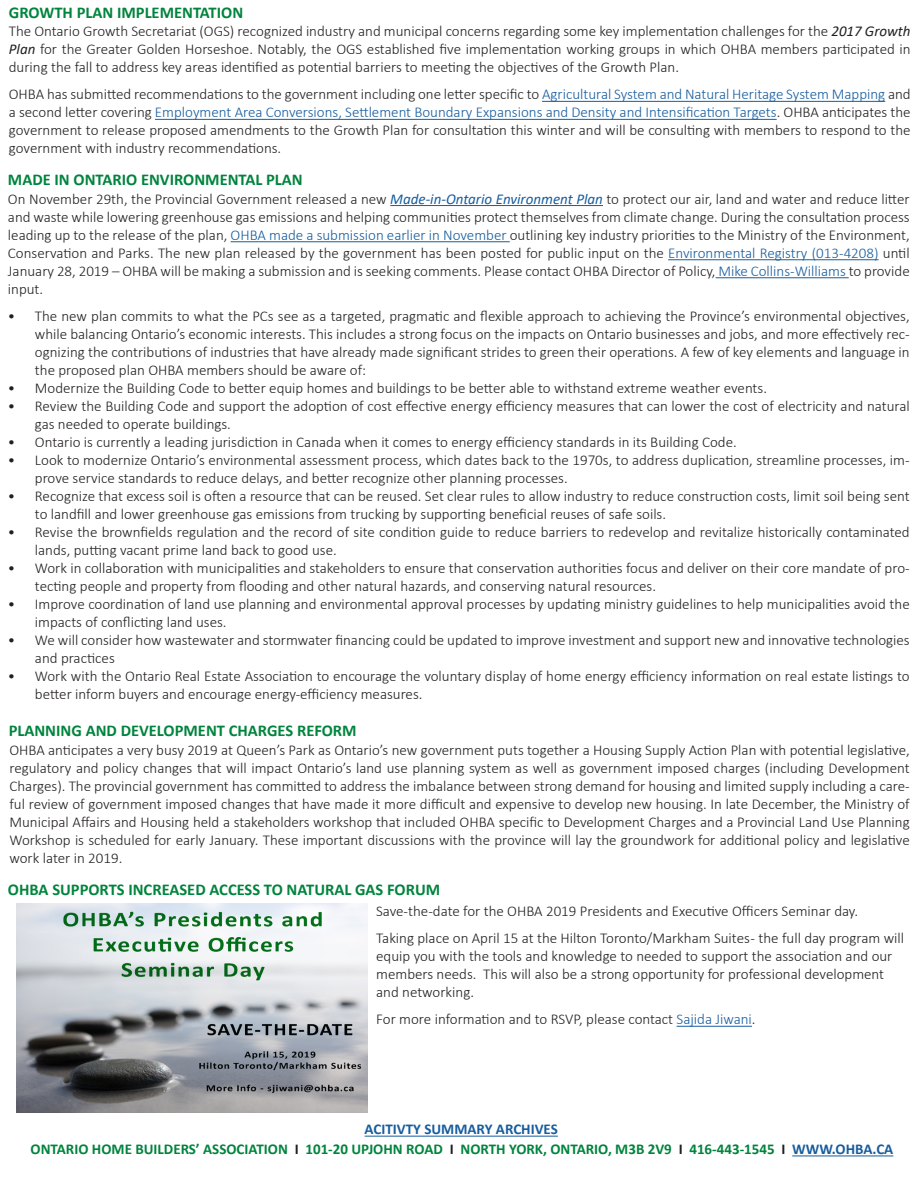
<style>
.page{position:relative;width:918px;height:1188px;background:#fff}
.page>*{position:absolute;margin:0;border:0;box-sizing:border-box;transform-origin:0 0}
.t1{font:700 16.5px "Calibri";color:#00843d}
.t2{font:300 15px/18px "Calibri";color:#231f20}
.t3{font:700 15px "Calibri";color:#00843d}
.t4{font:700 15px "Calibri";color:#175d9e}
.s1{font-weight:400;font-style:italic}
.s2{color:#175d9e}
.s3{font-weight:400;font-style:italic;color:#175d9e}
.s4{color:#231f20}
</style>
<div class="page">
<hr style="left:542px;top:101px;width:343px;height:1px;background:#175d9e">
<hr style="left:155px;top:119px;width:622px;height:1px;background:#175d9e">
<hr style="left:390px;top:205px;width:213px;height:1px;background:#175d9e">
<hr style="left:231px;top:241px;width:279px;height:1px;background:#175d9e">
<hr style="left:668px;top:259px;width:211px;height:1px;background:#175d9e">
<hr style="left:716px;top:277px;width:133px;height:1px;background:#175d9e">
<hr style="left:792px;top:1155px;width:101px;height:1px;background:#175d9e">
<hr style="left:365px;top:1136px;width:193px;height:1px;background:#175d9e">
<img style="left:16px;top:904px;width:351px;height:208px">
<hr style="left:677px;top:1026px;width:75px;height:1px;background:#175d9e">
<p class="t1" style="left:9px;top:1px;width:236px">GROWTH PLAN IMPLEMENTATION</p>
<p class="t2" style="left:9px;top:22px;width:903px;text-align:justify">The Ontario Growth Secretariat (OGS) recognized industry and municipal concerns regarding some key implementation challenges for the <span class="s1">2017 Growth Plan</span> for the Greater Golden Horseshoe. Notably, the OGS established five implementation working groups in which OHBA members participated in during the fall to address key areas identified as potential barriers to meeting the objectives of the Growth Plan.</p>
<p class="t2" style="left:9px;top:85px;width:903px;text-align:justify">OHBA has submitted recommendations to the government including one letter specific to <span class="s2">Agricultural System and Natural Heritage System Mapping</span> and a second letter covering <span class="s2">Employment Area Conversions, Settlement Boundary Expansions and Density and Intensification Targets</span>. OHBA anticipates the government to release proposed amendments to the Growth Plan for consultation this winter and will be consulting with members to respond to the government with industry recommendations.</p>
<p class="t1" style="left:8px;top:168px;width:296px">MADE IN ONTARIO ENVIRONMENTAL PLAN</p>
<p class="t2" style="left:8px;top:190px;width:903px;text-align:justify">On November 29th, the Provincial Government released a new <span class="s3">Made-in-Ontario Environment Plan</span> to protect our air, land and water and reduce litter and waste while lowering greenhouse gas emissions and helping communities protect themselves from climate change. During the consultation process leading up to the release of the plan, <span class="s2">OHBA made a submission earlier in November</span> outlining key industry priorities to the Ministry of the Environment, Conservation and Parks. The new plan released by the government has been posted for public input on the <span class="s2">Environmental Registry (013-4208)</span> until January 28, 2019 – OHBA will be making a submission and is seeking comments. Please contact OHBA Director of Policy, <span class="s2">Mike Collins-Williams</span> to provide input.</p>
<p class="t2" style="left:35px;top:307px;width:876px;text-align:justify;text-indent:-27px">• The new plan commits to what the PCs see as a targeted, pragmatic and flexible approach to achieving the Province’s environmental objectives, while balancing Ontario’s economic interests. This includes a strong focus on the impacts on Ontario businesses and jobs, and more effectively rec&shy;ognizing the contributions of industries that have already made significant strides to green their operations. A few of key elements and language in the proposed plan OHBA members should be aware of:</p>
<p class="t2" style="left:8px;top:379px;width:761px">• Modernize the Building Code to better equip homes and buildings to be better able to withstand extreme weather events.</p>
<p class="t2" style="left:35px;top:397px;width:876px;text-indent:-27px">• Review the Building Code and support the adoption of cost effective energy efficiency measures that can lower the cost of electricity and natural gas needed to operate buildings.</p>
<p class="t2" style="left:8px;top:433px;width:730px">• Ontario is currently a leading jurisdiction in Canada when it comes to energy efficiency standards in its Building Code.</p>
<p class="t2" style="left:35px;top:451px;width:876px;text-indent:-27px">• Look to modernize Ontario’s environmental assessment process, which dates back to the 1970s, to address duplication, streamline processes, im&shy;prove service standards to reduce delays, and better recognize other planning processes.</p>
<p class="t2" style="left:35px;top:487px;width:876px;text-indent:-27px">• Recognize that excess soil is often a resource that can be reused. Set clear rules to allow industry to reduce construction costs, limit soil being sent to landfill and lower greenhouse gas emissions from trucking by supporting beneficial reuses of safe soils.</p>
<p class="t2" style="left:35px;top:523px;width:876px;text-indent:-27px">• Revise the brownfields regulation and the record of site condition guide to reduce barriers to redevelop and revitalize historically contaminated lands, putting vacant prime land back to good use.</p>
<p class="t2" style="left:35px;top:559px;width:876px;text-indent:-27px">• Work in collaboration with municipalities and stakeholders to ensure that conservation authorities focus and deliver on their core mandate of pro&shy;tecting people and property from flooding and other natural hazards, and conserving natural resources.</p>
<p class="t2" style="left:35px;top:595px;width:876px;text-indent:-27px">• Improve coordination of land use planning and environmental approval processes by updating ministry guidelines to help municipalities avoid the impacts of conflicting land uses.</p>
<p class="t2" style="left:35px;top:631px;width:876px;text-indent:-27px">• We will consider how wastewater and stormwater financing could be updated to improve investment and support new and innovative technologies and practices</p>
<p class="t2" style="left:35px;top:667px;width:876px;text-indent:-27px">• Work with the Ontario Real Estate Association to encourage the voluntary display of home energy efficiency information on real estate listings to better inform buyers and encourage energy-efficiency measures.</p>
<p class="t1" style="left:9px;top:719px;width:350px">PLANNING AND DEVELOPMENT CHARGES REFORM</p>
<p class="t2" style="left:9px;top:741px;width:902px;text-align:justify">OHBA anticipates a very busy 2019 at Queen’s Park as Ontario’s new government puts together a Housing Supply Action Plan with potential legislative, regulatory and policy changes that will impact Ontario’s land use planning system as well as government imposed charges (including Development Charges). The provincial government has committed to address the imbalance between strong demand for housing and limited supply including a care&shy;ful review of government imposed changes that have made it more difficult and expensive to develop new housing. In late December, the Ministry of Municipal Affairs and Housing held a stakeholders workshop that included OHBA specific to Development Charges and a Provincial Land Use Planning Workshop is scheduled for early January. These important discussions with the province will lay the groundwork for additional policy and legislative work later in 2019.</p>
<p class="t1" style="left:8px;top:878px;width:434px">OHBA SUPPORTS INCREASED ACCESS TO NATURAL GAS FORUM</p>
<p class="t2" style="left:376px;top:902px;width:484px">Save-the-date for the OHBA 2019 Presidents and Executive Officers Seminar day.</p>
<p class="t2" style="left:376px;top:929px;width:529px">Taking place on April 15 at the Hilton Toronto/Markham Suites - the full day program will equip you with the tools and knowledge to needed to support the association and our members needs. This will also be a strong opportunity for professional development and networking.</p>
<p class="t2" style="left:376px;top:1010px;width:381px">For more information and to RSVP, please contact <span class="s2">Sajida Jiwani</span>.</p>
<p class="t4" style="left:365px;top:1119px;width:195px">ACITIVTY SUMMARY ARCHIVES</p>
<p class="t3" style="left:31px;top:1139px;width:864px">ONTARIO HOME BUILDERS’ ASSOCIATION <span class="s4">I</span> 101-20 UPJOHN ROAD <span class="s4">I</span> NORTH YORK, ONTARIO, M3B 2V9 <span class="s4">I</span> 416-443-1545 <span class="s4">I</span> <span class="s2">WWW.OHBA.CA</span></p>
</div>
